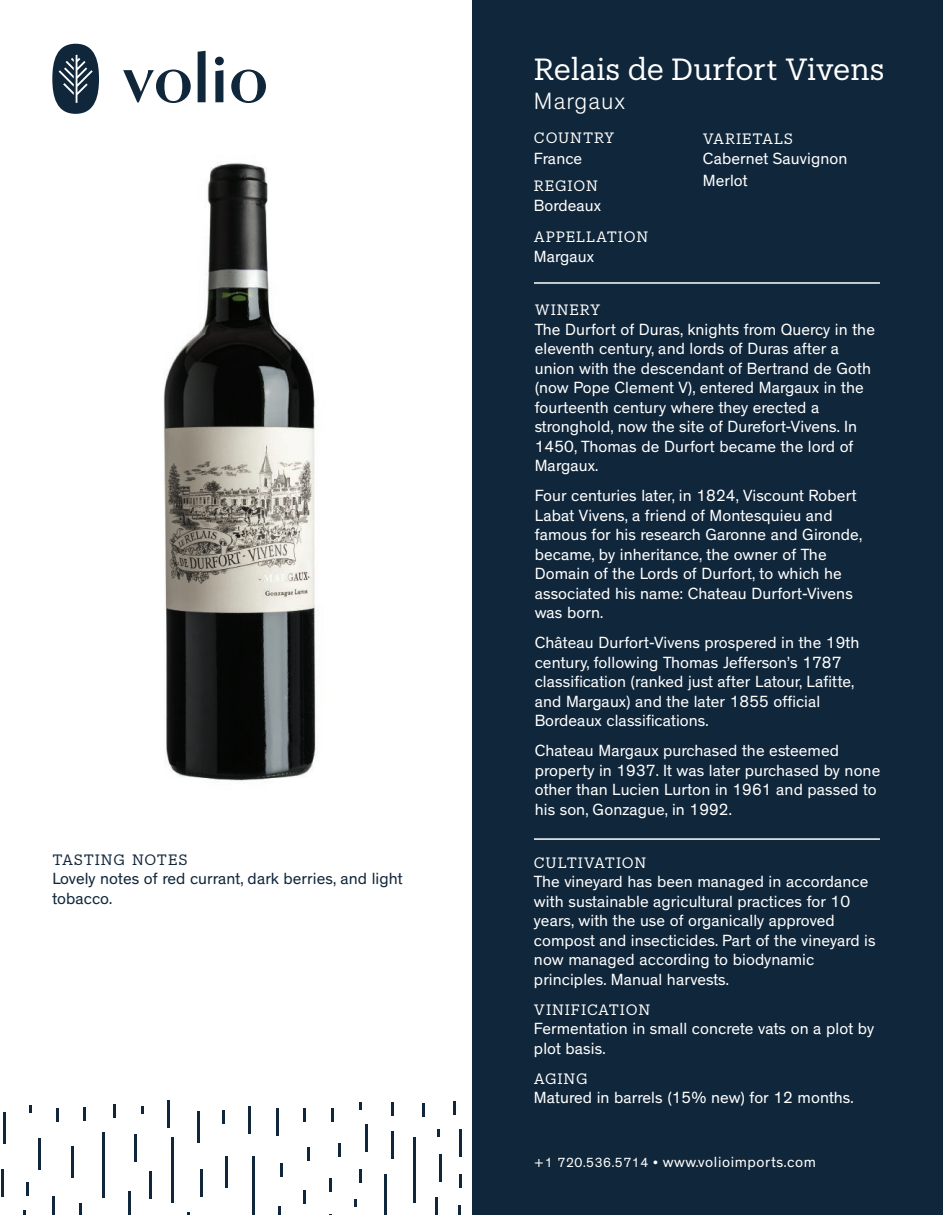
<style>
.page{position:relative;width:945px;height:1215px;background:#fff}
.page>*{position:absolute;margin:0;border:0;box-sizing:border-box;transform-origin:0 0}
.t1{font:30px "Produkt";letter-spacing:-.005em;color:#fff}
.t2{font:300 24px "Theinhardt";letter-spacing:.04em;color:#fff}
.t3{font:16.5px/19.5px "Theinhardt";letter-spacing:.005em;color:#fff}
.t4{font:16.5px/19.5px "Theinhardt";letter-spacing:.005em;color:#10263a}
.t5{font:15px "Theinhardt";letter-spacing:.04em;color:#fff}
.t6{font:14.7px "Produkt";letter-spacing:.06em;color:#fff}
.t7{font:14.7px "Produkt";letter-spacing:.045em;color:#10263a}
.s1{font-size:13.5px}
</style>
<div class="page">
<img style="left:163px;top:98px;width:153px;height:683px">
<div style="left:472px;top:0;width:471px;height:1215px;background:#10263a"></div>
<svg style="left:52px;top:44px;width:47px;height:70px"></svg>
<svg style="left:198px;top:51px;width:8px;height:51px"></svg>
<svg style="left:215px;top:57px;width:9px;height:45px"></svg>
<svg style="left:123px;top:70px;width:68px;height:33px"></svg>
<svg style="left:231px;top:70px;width:35px;height:33px"></svg>
<hr style="left:276px;top:1109px;width:3px;height:27px;background:#10263a">
<hr style="left:248px;top:1106px;width:3px;height:27px;background:#10263a">
<hr style="left:1px;top:1170px;width:3px;height:27px;background:#10263a">
<hr style="left:128px;top:1191px;width:3px;height:24px;background:#10263a">
<hr style="left:439px;top:1154px;width:2px;height:27px;background:#10263a">
<hr style="left:200px;top:1169px;width:2px;height:27px;background:#10263a">
<hr style="left:168px;top:1100px;width:2px;height:27px;background:#10263a">
<hr style="left:134px;top:1134px;width:3px;height:27px;background:#10263a">
<hr style="left:391px;top:1132px;width:3px;height:27px;background:#10263a">
<hr style="left:459px;top:1129px;width:3px;height:27px;background:#10263a">
<hr style="left:149px;top:1171px;width:3px;height:27px;background:#10263a">
<hr style="left:365px;top:1124px;width:3px;height:27px;background:#10263a">
<hr style="left:252px;top:1156px;width:3px;height:59px;background:#10263a">
<svg style="left:435px;top:1197px;width:2px;height:18px"></svg>
<svg style="left:278px;top:1206px;width:2px;height:9px"></svg>
<hr style="left:172px;top:1137px;width:2px;height:66px;background:#10263a">
<hr style="left:384px;top:1174px;width:3px;height:41px;background:#10263a">
<hr style="left:52px;top:1196px;width:3px;height:19px;background:#10263a">
<svg style="left:458px;top:1206px;width:3px;height:9px"></svg>
<hr style="left:414px;top:1137px;width:2px;height:65px;background:#10263a">
<hr style="left:102px;top:1132px;width:3px;height:66px;background:#10263a">
<hr style="left:113px;top:1104px;width:3px;height:14px;background:#10263a">
<hr style="left:391px;top:1102px;width:3px;height:14px;background:#10263a">
<svg style="left:303px;top:1191px;width:3px;height:13px"></svg>
<svg style="left:79px;top:1203px;width:3px;height:12px"></svg>
<svg style="left:330px;top:1178px;width:2px;height:13px"></svg>
<svg style="left:359px;top:1169px;width:3px;height:13px"></svg>
<svg style="left:83px;top:1107px;width:3px;height:13px"></svg>
<svg style="left:338px;top:1144px;width:3px;height:13px"></svg>
<svg style="left:459px;top:1175px;width:3px;height:13px"></svg>
<svg style="left:281px;top:1163px;width:2px;height:14px"></svg>
<hr style="left:307px;top:1147px;width:3px;height:14px;background:#10263a">
<hr style="left:56px;top:1108px;width:3px;height:14px;background:#10263a">
<hr style="left:331px;top:1108px;width:3px;height:14px;background:#10263a">
<hr style="left:222px;top:1110px;width:3px;height:14px;background:#10263a">
<svg style="left:454px;top:1102px;width:2px;height:13px"></svg>
<hr style="left:26px;top:1182px;width:3px;height:14px;background:#10263a">
<svg style="left:422px;top:1104px;width:3px;height:13px"></svg>
<hr style="left:303px;top:1108px;width:3px;height:14px;background:#10263a">
<hr style="left:198px;top:1111px;width:2px;height:31px;background:#10263a">
<hr style="left:38px;top:1138px;width:3px;height:31px;background:#10263a">
<hr style="left:71px;top:1147px;width:2px;height:31px;background:#10263a">
<hr style="left:3px;top:1112px;width:3px;height:31px;background:#10263a">
<hr style="left:226px;top:1157px;width:2px;height:31px;background:#10263a">
<svg style="left:438px;top:1129px;width:2px;height:8px"></svg>
<svg style="left:354px;top:1199px;width:3px;height:8px"></svg>
<svg style="left:29px;top:1106px;width:3px;height:7px"></svg>
<svg style="left:141px;top:1106px;width:3px;height:7px"></svg>
<svg style="left:359px;top:1102px;width:3px;height:8px"></svg>
<hr style="left:534px;top:838px;width:346px;height:2px;background:#fff">
<hr style="left:534px;top:282px;width:346px;height:2px;background:#fff">
<p class="t7" style="left:52px;top:849px;width:137px">TASTING NOTES</p>
<p class="t4" style="left:52px;top:870px;width:352px">Lovely notes of red currant, dark berries, and light tobacco.</p>
<h1 class="t1" style="left:534px;top:49px;width:352px">Relais de Durfort Vivens</h1>
<h2 class="t2" style="left:534px;top:87px;width:93px">Margaux</h2>
<p class="t6" style="left:534px;top:128px;width:82px">COUNTRY</p>
<p class="t3" style="left:534px;top:149px;width:50px">France</p>
<p class="t6" style="left:534px;top:175px;width:66px">REGION</p>
<p class="t3" style="left:534px;top:196px;width:69px">Bordeaux</p>
<p class="t6" style="left:534px;top:226px;width:116px">APPELLATION</p>
<p class="t3" style="left:534px;top:247px;width:62px">Margaux</p>
<p class="t6" style="left:703px;top:128px;width:92px">VARIETALS</p>
<p class="t3" style="left:703px;top:148px;width:146px;line-height:21.8px">Cabernet Sauvignon<br>Merlot</p>
<p class="t6" style="left:535px;top:300px;width:67px">WINERY</p>
<p class="t3" style="left:535px;top:320px;width:342px">The Durfort of Duras, knights from Quercy in the eleventh century, and lords of Duras after a union with the descendant of Bertrand de Goth (now Pope Clement V), entered Margaux in the fourteenth century where they erected a stronghold, now the site of Durefort-Vivens. In 1450, Thomas de Durfort became the lord of Margaux.</p>
<p class="t3" style="left:535px;top:487px;width:329px">Four centuries later, in 1824, Viscount Robert Labat Vivens, a friend of Montesquieu and famous for his research Garonne and Gironde, became, by inheritance, the owner of The Domain of the Lords of Durfort, to which he associated his name: Chateau Durfort-Vivens was born.</p>
<p class="t3" style="left:535px;top:634px;width:326px">Château Durfort-Vivens prospered in the 19th century, following Thomas Jefferson’s 1787 classification (ranked just after Latour, Lafitte, and Margaux) and the later 1855 official Bordeaux classifications.</p>
<p class="t3" style="left:535px;top:742px;width:347px">Chateau Margaux purchased the esteemed property in 1937. It was later purchased by none other than Lucien Lurton in 1961 and passed to his son, Gonzague, in 1992.</p>
<p class="t6" style="left:534px;top:852px;width:114px">CULTIVATION</p>
<p class="t3" style="left:534px;top:873px;width:343px">The vineyard has been managed in accordance with sustainable agricultural practices for 10 years, with the use of organically approved compost and insecticides. Part of the vineyard is now managed according to biodynamic principles. Manual harvests.</p>
<p class="t6" style="left:534px;top:999px;width:118px">VINIFICATION</p>
<p class="t3" style="left:534px;top:1020px;width:342px">Fermentation in small concrete vats on a plot by plot basis.</p>
<p class="t6" style="left:534px;top:1068px;width:55px">AGING</p>
<p class="t3" style="left:534px;top:1089px;width:321px">Matured in barrels (15% new) for 12 months.</p>
<p class="t5" style="left:534px;top:1153px;width:284px"><span class="s1">+1 720.536.5714 •</span> www.volioimports.com</p>
</div>
